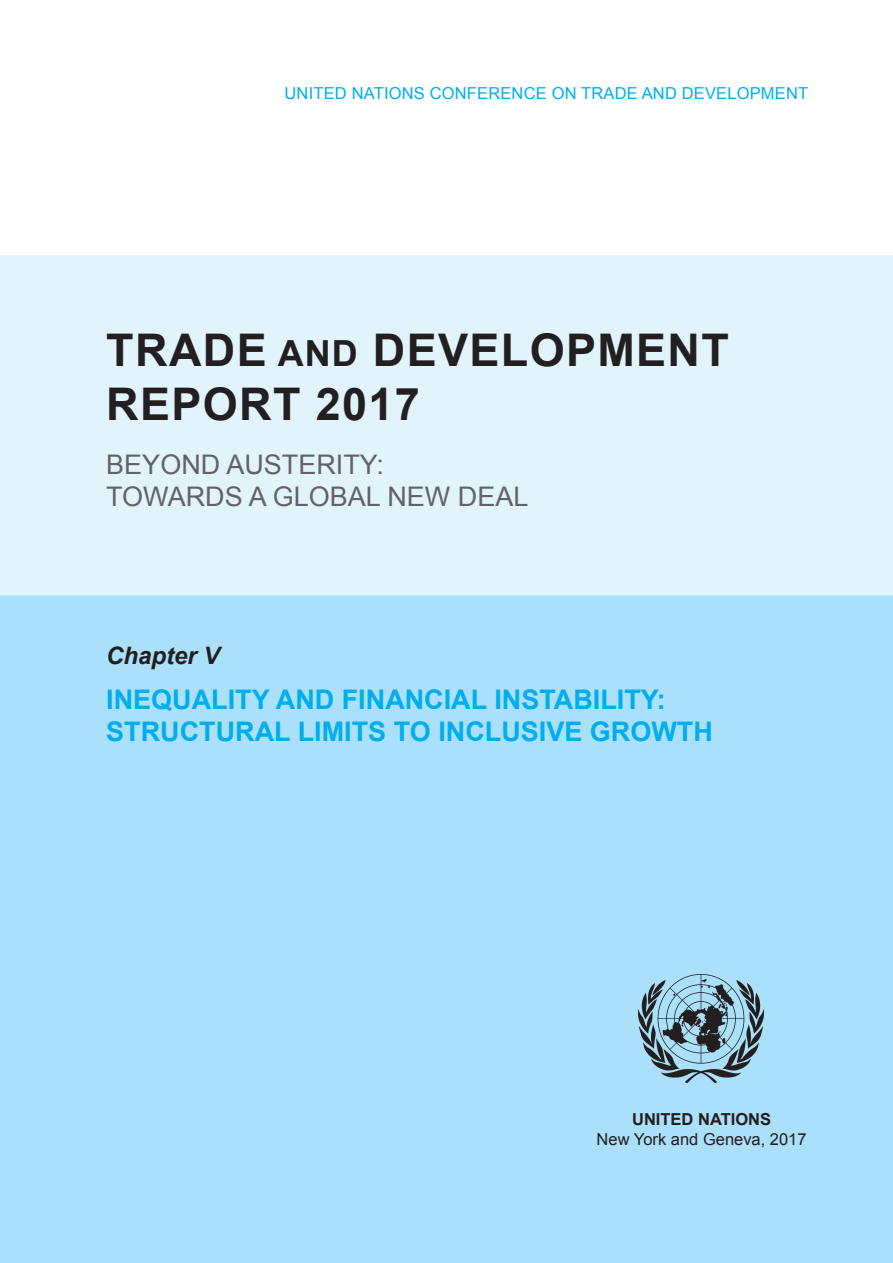
<style>
.page{position:relative;width:893px;height:1263px;background:#fff}
.page>*{position:absolute;margin:0;border:0;box-sizing:border-box;transform-origin:0 0}
.t1{font:700 45px "Arial";letter-spacing:.03em;color:#231f20}
.chapter-title{font:700 27px/32.4px "Arial";color:#00aeef}
.Header_L{font:27px "Arial";color:#636366}
.Chapter_No{font:italic 700 24px "Arial";color:#231f20}
.t2{font:16.5px "Arial";letter-spacing:.01em;color:#00aeef}
.t3{font:16.5px "Arial";color:#231f20}
.t4{font:700 16.5px "Arial";color:#231f20}
.s1{font-size:36px}
</style>
<div class="page">
<div style="left:0;top:595px;width:893px;height:668px;background:#aae0f9"></div>
<div style="left:0;top:255px;width:893px;height:340px;background:#e1f4fc"></div>
<img style="left:639px;top:974px;width:124px;height:109px">
<p class="t2" style="left:285px;top:83px;width:525px">UNITED NATIONS CONFERENCE ON TRADE AND DEVELOPMENT</p>
<p class="t1" style="left:106px;top:321px;width:624px">TRADE <span class="s1">AND</span> DEVELOPMENT</p>
<p class="t1" style="left:106px;top:375px;width:315px">REPORT 2017</p>
<p class="Header_L" style="left:106px;top:447px;width:279px">BEYOND AUSTERITY:</p>
<p class="Header_L" style="left:106px;top:479px;width:424px">TOWARDS A GLOBAL NEW DEAL</p>
<p class="Chapter_No" style="left:106px;top:639px;width:115px">Chapter V</p>
<p class="chapter-title" style="left:106px;top:684px;width:608px">INEQUALITY AND FINANCIAL INSTABILITY:<br>STRUCTURAL LIMITS TO INCLUSIVE GROWTH</p>
<p class="t4" style="left:632px;top:1108px;width:141px">UNITED NATIONS</p>
<p class="t3" style="left:597px;top:1128px;width:212px">New York and Geneva, 2017</p>
</div>
